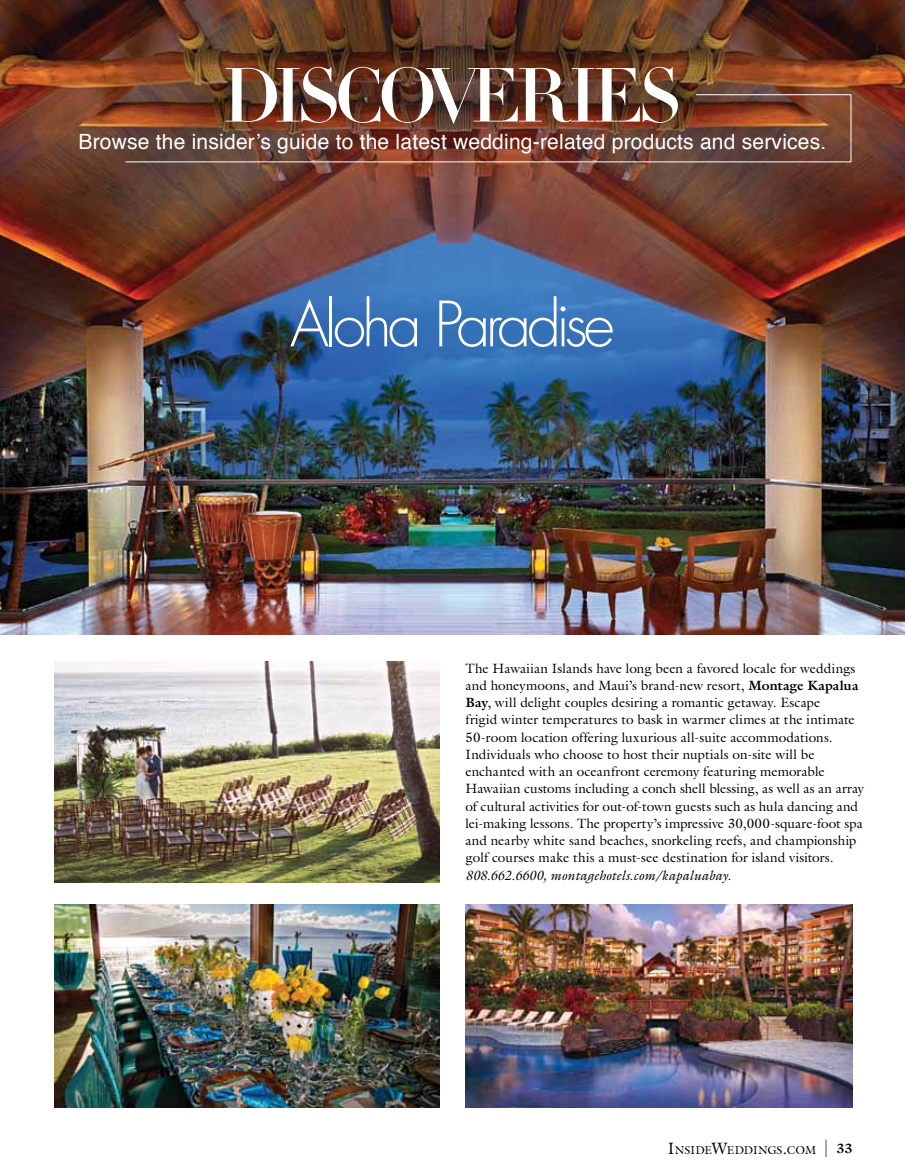
<style>
.page{position:relative;width:905px;height:1175px;background:#fff}
.page>*{position:absolute;margin:0;border:0;box-sizing:border-box;transform-origin:0 0}
.t1{font:75px "Didot LH Headline";letter-spacing:-.09em;color:#fff}
.t2{font:300 60.75px "Futura";letter-spacing:-.07em;color:#fff}
.t3{font:21px "Helvetica";letter-spacing:.01em;color:#fff}
.t4{font:13.5px/17.2px "Galliard";letter-spacing:.005em;color:#000}
.t5{font:italic 13.5px "Galliard";letter-spacing:.01em;color:#000}
.t6{font:11.55px "Galliard";letter-spacing:-.005em;color:#000}
.s1{font-weight:700}
.s2{font-size:16.5px}
.s3{font-family:"Futura";font-weight:300;font-size:21px}
.s4{font-weight:700;font-size:13.5px}
</style>
<div class="page">
<img style="left:0;top:0;width:904px;height:634px">
<hr style="left:125px;top:162px;width:725px;height:1px;background:#fff">
<hr style="left:696px;top:94px;width:154px;height:1px;background:#fff">
<hr style="left:850px;top:94px;width:1px;height:68px;background:#fff">
<img style="left:465px;top:904px;width:387px;height:203px">
<img style="left:54px;top:662px;width:385px;height:220px">
<img style="left:54px;top:904px;width:385px;height:203px">
<h1 class="t1" style="left:222px;top:50px;width:461px">DISCOVERIES</h1>
<h3 class="t3" style="left:78px;top:125px;width:749px">Browse the insider’s guide to the latest wedding-related products and services.</h3>
<h2 class="t2" style="left:290px;top:285px;width:326px">Aloha Paradise</h2>
<p class="t4" style="left:465px;top:659px;width:400px">The Hawaiian Islands have long been a favored locale for weddings and honeymoons, and Maui’s brand-new resort, <span class="s1">Montage Kapalua Bay</span>, will delight couples desiring a romantic getaway. Escape<br>frigid winter temperatures to bask in warmer climes at the intimate 50-room location offering luxurious all-suite accommodations.<br>Individuals who choose to host their nuptials on-site will be enchanted with an oceanfront ceremony featuring memorable Hawaiian customs including a conch shell blessing, as well as an array of cultural activities for out-of-town guests such as hula dancing and lei-making lessons. The property’s impressive 30,000-square-foot spa and nearby white sand beaches, snorkeling reefs, and championship golf courses make this a must-see destination for island visitors.</p>
<p class="t5" style="left:465px;top:866px;width:267px">808.662.6600, montagehotels.com/kapaluabay.</p>
<p class="t6" style="left:668px;top:1142px;width:186px"><span class="s2">I</span>NSIDE<span class="s2">W</span>EDDINGS<span class="s2">.</span>COM <span class="s3">|</span> <span class="s4">33</span></p>
</div>
